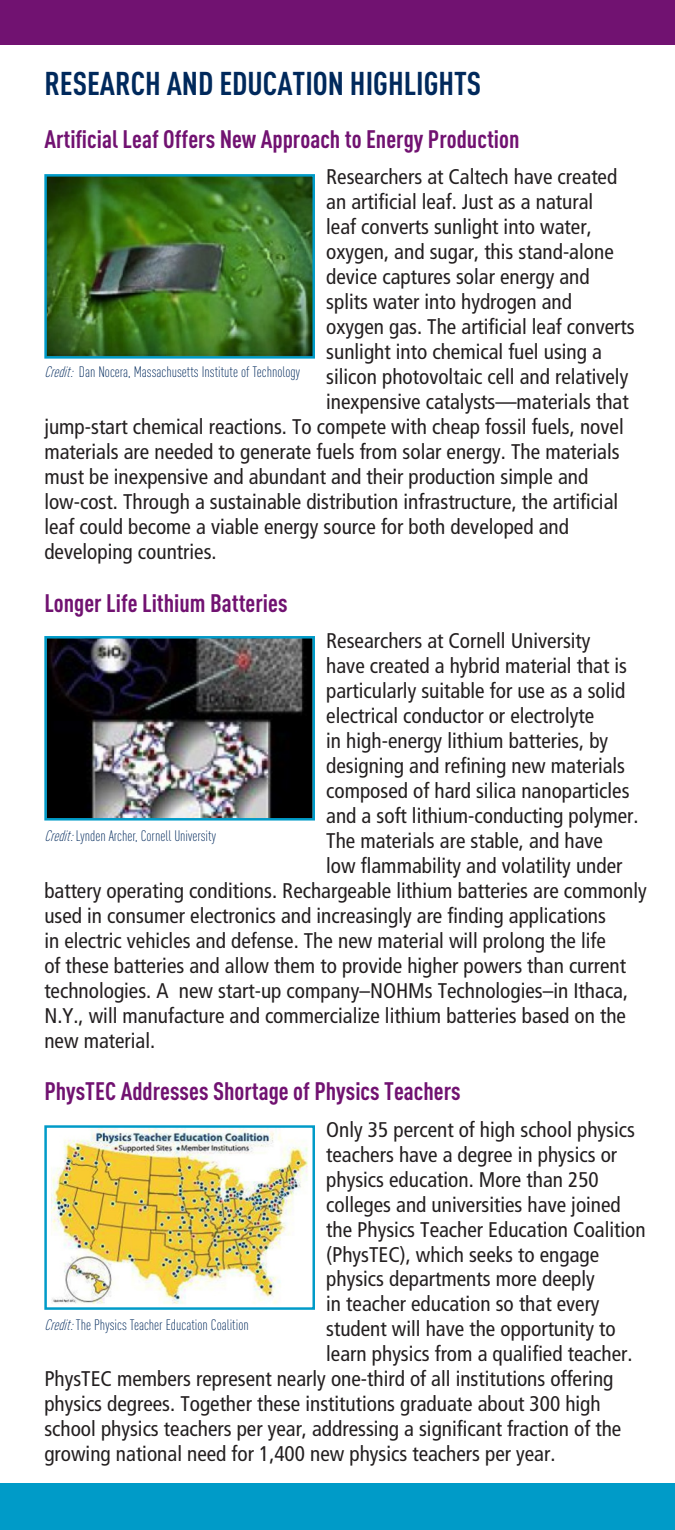
<style>
.page{position:relative;width:675px;height:1530px;background:#fff}
.page>*{position:absolute;margin:0;border:0;box-sizing:border-box;transform-origin:0 0}
.t1{font:700 32.5px "DIN Cond";color:#00295c}
.t2{font:700 25px "DIN Cond";color:#711271}
.t3{font:condensed 21.25px "Frutiger";color:#231f20}
.t4{font:300 15px "DIN Cond";color:#00295c}
.s1{font-style:italic}
</style>
<div class="page">
<img style="left:47px;top:177px;width:265px;height:179px">
<div style="left:44px;top:174px;width:271px;height:185px;border:2px solid #009bc8"></div>
<img style="left:47px;top:639px;width:265px;height:179px">
<div style="left:44px;top:636px;width:271px;height:185px;border:2px solid #009bc8"></div>
<img style="left:51px;top:1128px;width:257px;height:176px">
<div style="left:44px;top:1125px;width:271px;height:185px;border:2px solid #009bc8"></div>
<hr style="left:674px;top:124px;width:1px;height:956px;background:#00295c">
<hr style="left:674px;top:0;width:1px;height:129px;background:#00295c">
<div style="left:0;top:0;width:675px;height:44px;background:#711271"></div>
<div style="left:0;top:1483px;width:675px;height:47px;background:#009bc8"></div>
<hr style="left:674px;top:440px;width:1px;height:1090px;background:#87cde6">
<hr style="left:674px;top:1483px;width:1px;height:47px;background:#00295c">
<h2 class="t1" style="left:44px;top:64px;width:438px">RESEARCH AND EDUCATION HIGHLIGHTS</h2>
<h3 class="t2" style="left:44px;top:124px;width:477px">Artificial Leaf Offers New Approach to Energy Production</h3>
<p class="t3" style="left:326px;top:164px;width:293px">Researchers at Caltech have created</p>
<p class="t3" style="left:326px;top:189px;width:269px">an artificial leaf. Just as a natural</p>
<p class="t3" style="left:326px;top:214px;width:267px">leaf converts sunlight into water,</p>
<p class="t3" style="left:326px;top:239px;width:289px">oxygen, and sugar, this stand-alone</p>
<p class="t3" style="left:326px;top:264px;width:265px">device captures solar energy and</p>
<p class="t3" style="left:326px;top:289px;width:247px">splits water into hydrogen and</p>
<p class="t3" style="left:326px;top:314px;width:310px">oxygen gas. The artificial leaf converts</p>
<p class="t3" style="left:326px;top:339px;width:277px">sunlight into chemical fuel using a</p>
<p class="t3" style="left:326px;top:364px;width:304px">silicon photovoltaic cell and relatively</p>
<p class="t3" style="left:326px;top:389px;width:304px">inexpensive catalysts—materials that</p>
<p class="t3" style="left:44px;top:414px;width:581px">jump-start chemical reactions. To compete with cheap fossil fuels, novel</p>
<p class="t3" style="left:44px;top:439px;width:577px">materials are needed to generate fuels from solar energy. The materials</p>
<p class="t3" style="left:44px;top:464px;width:546px">must be inexpensive and abundant and their production simple and</p>
<p class="t3" style="left:44px;top:489px;width:575px">low-cost. Through a sustainable distribution infrastructure, the artificial</p>
<p class="t3" style="left:44px;top:514px;width:526px">leaf could become a viable energy source for both developed and</p>
<p class="t3" style="left:44px;top:539px;width:174px">developing countries.</p>
<h3 class="t2" style="left:44px;top:587px;width:245px">Longer Life Lithium Batteries</h3>
<p class="t4" style="left:44px;top:363px;width:257px"><span class="s1">Credit:</span> Dan Nocera, Massachusetts Institute of Technology</p>
<p class="t3" style="left:326px;top:628px;width:266px">Researchers at Cornell University</p>
<p class="t3" style="left:326px;top:653px;width:302px">have created a hybrid material that is</p>
<p class="t3" style="left:326px;top:678px;width:301px">particularly suitable for use as a solid</p>
<p class="t3" style="left:326px;top:703px;width:269px">electrical conductor or electrolyte</p>
<p class="t3" style="left:326px;top:728px;width:283px">in high-energy lithium batteries, by</p>
<p class="t3" style="left:326px;top:753px;width:300px">designing and refining new materials</p>
<p class="t3" style="left:326px;top:778px;width:305px">composed of hard silica nanoparticles</p>
<p class="t3" style="left:326px;top:803px;width:314px">and a soft lithium-conducting polymer.</p>
<p class="t3" style="left:326px;top:828px;width:278px">The materials are stable, and have</p>
<p class="t3" style="left:326px;top:853px;width:298px">low flammability and volatility under</p>
<p class="t3" style="left:44px;top:878px;width:604px">battery operating conditions. Rechargeable lithium batteries are commonly</p>
<p class="t3" style="left:44px;top:903px;width:563px">used in consumer electronics and increasingly are finding applications</p>
<p class="t3" style="left:44px;top:928px;width:563px">in electric vehicles and defense. The new material will prolong the life</p>
<p class="t3" style="left:44px;top:953px;width:583px">of these batteries and allow them to provide higher powers than current</p>
<p class="t3" style="left:44px;top:978px;width:585px">technologies. A new start-up company–NOHMs Technologies–in Ithaca,</p>
<p class="t3" style="left:44px;top:1003px;width:583px">N.Y., will manufacture and commercialize lithium batteries based on the</p>
<p class="t3" style="left:44px;top:1028px;width:112px">new material.</p>
<h3 class="t2" style="left:44px;top:1076px;width:418px">PhysTEC Addresses Shortage of Physics Teachers</h3>
<p class="t4" style="left:44px;top:827px;width:173px"><span class="s1">Credit:</span>Lynden Archer, Cornell University</p>
<p class="t3" style="left:326px;top:1117px;width:310px">Only 35 percent of high school physics</p>
<p class="t3" style="left:326px;top:1142px;width:293px">teachers have a degree in physics or</p>
<p class="t3" style="left:326px;top:1167px;width:274px">physics education. More than 250</p>
<p class="t3" style="left:326px;top:1192px;width:296px">colleges and universities have joined</p>
<p class="t3" style="left:326px;top:1217px;width:321px">the Physics Teacher Education Coalition</p>
<p class="t3" style="left:326px;top:1242px;width:274px">(PhysTEC), which seeks to engage</p>
<p class="t3" style="left:326px;top:1267px;width:270px">physics departments more deeply</p>
<p class="t3" style="left:326px;top:1292px;width:275px">in teacher education so that every</p>
<p class="t3" style="left:326px;top:1317px;width:291px">student will have the opportunity to</p>
<p class="t3" style="left:326px;top:1342px;width:308px">learn physics from a qualified teacher.</p>
<p class="t3" style="left:44px;top:1367px;width:571px">PhysTEC members represent nearly one-third of all institutions offering</p>
<p class="t3" style="left:44px;top:1392px;width:558px">physics degrees. Together these institutions graduate about 300 high</p>
<p class="t3" style="left:44px;top:1417px;width:579px">school physics teachers per year, addressing a significant fraction of the</p>
<p class="t3" style="left:44px;top:1442px;width:513px">growing national need for 1,400 new physics teachers per year.</p>
<p class="t4" style="left:44px;top:1316px;width:206px"><span class="s1">Credit:</span>The Physics Teacher Education Coalition</p>
</div>
